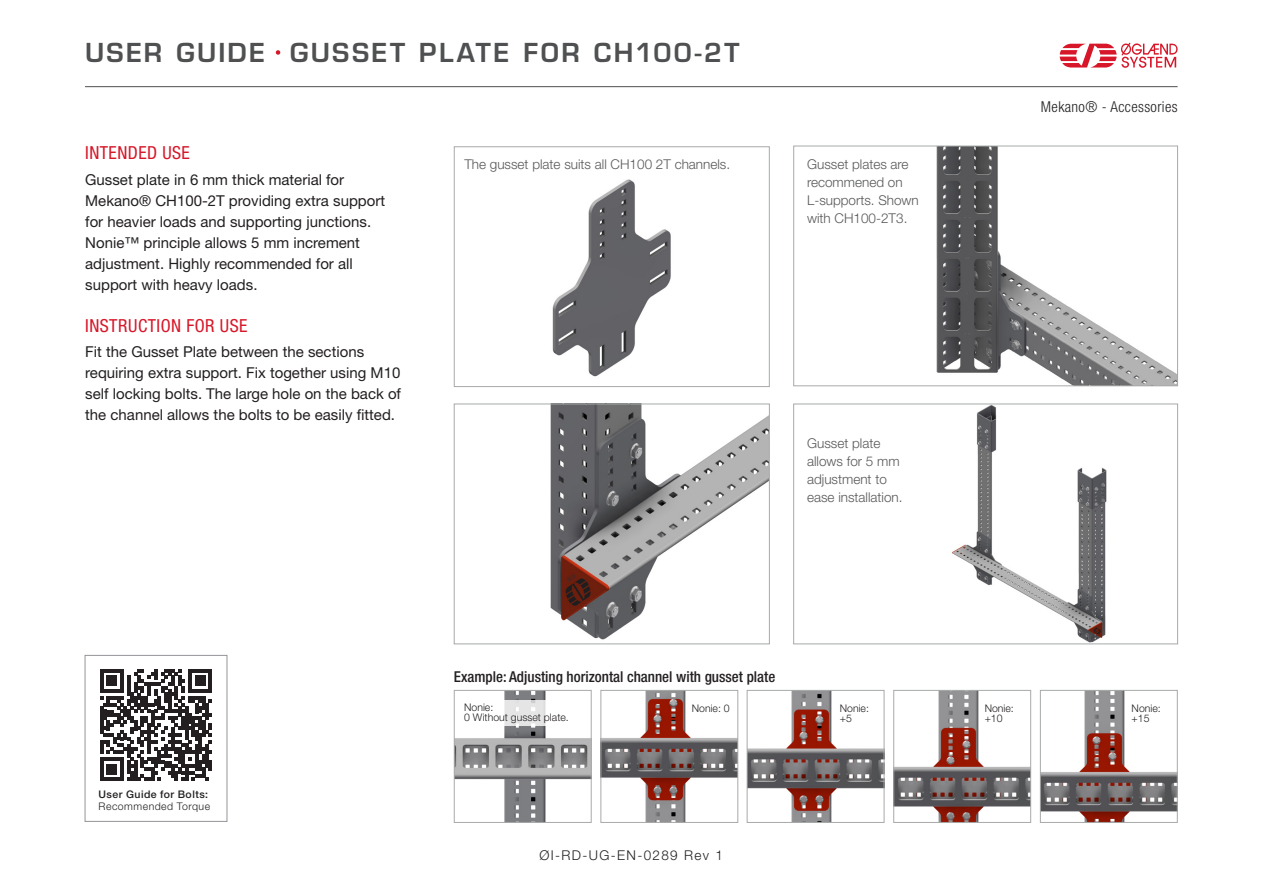
<style>
.page{position:relative;width:1263px;height:893px;background:#fff}
.page>*{position:absolute;margin:0;border:0;box-sizing:border-box;transform-origin:0 0}
.t1{font:600 25.5px "Eurostile LT Std";letter-spacing:.09em;color:#4e5051}
.t2{font:condensed 18px "Helvetica Neue LT Std";letter-spacing:.025em;color:#d71729}
.Brødtekst{font:15px/21px "Helvetica Neue LT Std";color:#231f20}
.t3{font:500 condensed 15px "Helvetica Neue LT Std";color:#231f20}
.t4{font:300 condensed 15px "Helvetica Neue LT Std";letter-spacing:.025em;color:#231f20}
.Bildetekst{font:300 13.5px/18px "Helvetica Neue LT Std";color:#57585a}
.Nummer{font:300 13.5px "Helvetica Neue LT Std";letter-spacing:.1em;color:#231f20}
.Bildetekst_svart{font:300 10.5px/10.5px "Helvetica Neue LT Std";color:#231f20}
.t5{font:500 10.5px "Helvetica Neue LT Std";letter-spacing:.045em;color:#231f20}
.Bildetekst_svart-2{font:300 10.5px "Helvetica Neue LT Std";letter-spacing:.045em;color:#231f20}
</style>
<div class="page">
<hr style="left:85px;top:86px;width:1092px;height:1px;background:#4e5051">
<svg style="left:1060px;top:42px;width:117px;height:26px"></svg>
<div style="left:274px;top:49px;width:8px;height:7px;background:#d71729;border-radius:50%"></div>
<div style="left:273px;top:47px;width:10px;height:11px;border:3px solid #fff;border-radius:50%"></div>
<div style="left:85px;top:655px;width:142px;height:167px;border:1px solid #939598"></div>
<svg style="left:100px;top:669px;width:112px;height:112px"></svg>
<img style="left:456px;top:692px;width:134px;height:129px">
<div style="left:454px;top:690px;width:138px;height:133px;border:1px solid #a7aaa9"></div>
<svg style="left:461px;top:700px;width:118px;height:25px"></svg>
<img style="left:952px;top:406px;width:155px;height:236px">
<div style="left:793px;top:404px;width:385px;height:240px;border:1px solid #a7aaa9"></div>
<img style="left:936px;top:148px;width:240px;height:236px">
<div style="left:793px;top:146px;width:385px;height:240px;border:1px solid #a7aaa9"></div>
<img style="left:552px;top:179px;width:119px;height:198px">
<div style="left:454px;top:146px;width:316px;height:241px;border:1px solid #a7aaa9"></div>
<img style="left:550px;top:406px;width:218px;height:234px">
<div style="left:454px;top:404px;width:316px;height:240px;border:1px solid #a7aaa9"></div>
<img style="left:749px;top:692px;width:133px;height:129px">
<div style="left:747px;top:690px;width:137px;height:133px;border:1px solid #a7aaa9"></div>
<img style="left:895px;top:692px;width:134px;height:129px">
<div style="left:893px;top:690px;width:138px;height:133px;border:1px solid #a7aaa9"></div>
<img style="left:602px;top:692px;width:134px;height:129px">
<div style="left:600px;top:690px;width:138px;height:133px;border:1px solid #a7aaa9"></div>
<img style="left:1042px;top:692px;width:134px;height:129px">
<div style="left:1040px;top:690px;width:138px;height:133px;border:1px solid #a7aaa9"></div>
<h1 class="t1" style="left:85px;top:36px;width:181px">USER GUIDE</h1>
<h2 class="t1" style="left:290px;top:36px;width:451px">GUSSET PLATE FOR CH100-2T</h2>
<h3 class="t2" style="left:85px;top:143px;width:106px">INTENDED USE</h3>
<p class="Brødtekst" style="left:85px;top:169px;width:301px">Gusset plate in 6 mm thick material for Mekano® CH100-2T providing extra support for heavier loads and supporting junctions.<br>Nonie™ principle allows 5 mm increment adjustment. Highly recommended for all support with heavy loads.</p>
<h3 class="t2" style="left:85px;top:315px;width:164px">INSTRUCTION FOR USE</h3>
<p class="Brødtekst" style="left:85px;top:341px;width:317px">Fit the Gusset Plate between the sections requiring extra support. Fix together using M10 self locking bolts. The large hole on the back of the channel allows the bolts to be easily fitted.</p>
<p class="Bildetekst" style="left:464px;top:155px;width:267px">The gusset plate suits all CH100 2T channels.</p>
<p class="Bildetekst" style="left:807px;top:155px;width:113px">Gusset plates are recommened on<br>L-supports. Shown with CH100-2T3.</p>
<p class="Bildetekst" style="left:807px;top:434px;width:97px">Gusset plate allows for 5 mm adjustment to ease installation.</p>
<p class="t4" style="left:1041px;top:98px;width:138px">Mekano® - Accessories</p>
<p class="t5" style="left:99px;top:788px;width:111px">User Guide for Bolts:</p>
<p class="Bildetekst_svart-2" style="left:99px;top:800px;width:113px">Recommended Torque</p>
<h2 class="t3" style="left:454px;top:668px;width:323px">Example: Adjusting horizontal channel with gusset plate</h2>
<p class="Bildetekst_svart" style="left:464px;top:702px;width:31px">Nonie:</p>
<p class="Bildetekst_svart" style="left:692px;top:702px;width:39px">Nonie: 0</p>
<p class="Bildetekst_svart" style="left:464px;top:712px;width:106px">0 Without gusset plate.</p>
<p class="Bildetekst_svart" style="left:985px;top:702px;width:31px">Nonie: +10</p>
<p class="Bildetekst_svart" style="left:840px;top:702px;width:31px">Nonie:</p>
<p class="Bildetekst_svart" style="left:840px;top:713px;width:14px">+5</p>
<p class="Bildetekst_svart" style="left:1132px;top:702px;width:31px">Nonie: +15</p>
<p class="Nummer" style="left:539px;top:847px;width:185px">ØI-RD-UG-EN-0289 Rev 1</p>
</div>
